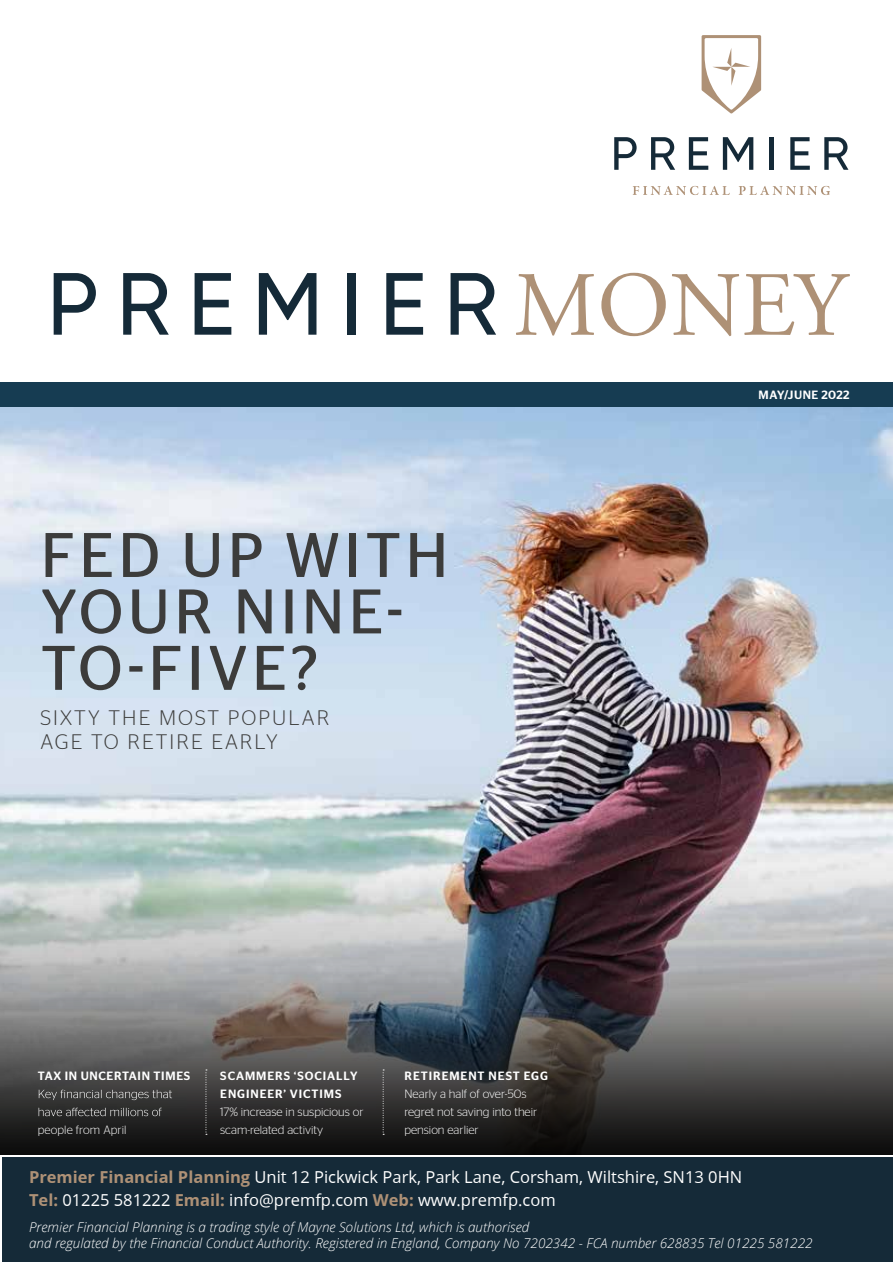
<style>
.page{position:relative;width:893px;height:1263px;background:#fff}
.page>*{position:absolute;margin:0;border:0;box-sizing:border-box;transform-origin:0 0}
.t1{font:62.7px "Stag Sans";letter-spacing:.07em;color:#3c3c3b}
.t2{font:300 21px/24px "Stag Sans";letter-spacing:.1em;color:#3c3c3b}
.t3{font:16.5px/22.5px "Open Sans";color:#fff}
.t4{font:italic 300 13.5px/16.5px "Open Sans";color:#fff}
.t5{font:300 12px/18px "Stag Sans";color:#fff}
.t6{font:500 12px/18px "Stag Sans";letter-spacing:.08em;color:#fff}
.t7{font:500 12px "Stag Sans";letter-spacing:.06em;color:#fff}
.t8{font:500 12px "Stag Sans";letter-spacing:.04em;color:#fff}
.s1{font-weight:700;color:#ae9176}
</style>
<div class="page">
<img style="left:0;top:406px;width:893px;height:398px">
<img style="left:0;top:804px;width:893px;height:350px">
<svg style="left:39px;top:1090px;width:133px;height:10px"></svg>
<svg style="left:39px;top:1108px;width:123px;height:8px"></svg>
<svg style="left:206px;top:1069px;width:1px;height:66px"></svg>
<svg style="left:383px;top:1069px;width:1px;height:66px"></svg>
<svg style="left:42px;top:589px;width:359px;height:45px;background:#9ba9b7"></svg>
<svg style="left:43px;top:645px;width:273px;height:45px;background:#a5b1bc"></svg>
<div style="left:0;top:382px;width:893px;height:24px;background:#163c52"></div>
<svg style="left:702px;top:35px;width:59px;height:79px"></svg>
<svg style="left:633px;top:186px;width:97px;height:9px"></svg>
<svg style="left:739px;top:186px;width:91px;height:9px"></svg>
<svg style="left:614px;top:137px;width:23px;height:33px"></svg>
<svg style="left:651px;top:137px;width:24px;height:33px"></svg>
<svg style="left:689px;top:137px;width:19px;height:33px"></svg>
<svg style="left:723px;top:137px;width:30px;height:33px"></svg>
<hr style="left:770px;top:137px;width:4px;height:33px;background:#152a38">
<svg style="left:790px;top:137px;width:20px;height:33px"></svg>
<svg style="left:824px;top:137px;width:24px;height:33px"></svg>
<svg style="left:54px;top:273px;width:42px;height:62px"></svg>
<svg style="left:123px;top:273px;width:46px;height:62px"></svg>
<svg style="left:195px;top:273px;width:36px;height:62px"></svg>
<svg style="left:259px;top:273px;width:57px;height:62px"></svg>
<div style="left:347px;top:273px;width:8px;height:62px;background:#152a38"></div>
<svg style="left:386px;top:273px;width:37px;height:62px"></svg>
<svg style="left:451px;top:273px;width:45px;height:62px"></svg>
<div style="left:2px;top:1157px;width:891px;height:104px;background:#152a38"></div>
<svg style="left:516px;top:274px;width:78px;height:62px"></svg>
<svg style="left:601px;top:273px;width:65px;height:63px"></svg>
<svg style="left:672px;top:274px;width:178px;height:62px"></svg>
<h1 class="t1" style="left:41px;top:520px;width:409px">FED UP WITH</h1>
<h2 class="t2" style="left:40px;top:705px;width:290px">SIXTY THE MOST POPULAR<br>AGE TO RETIRE EARLY</h2>
<p class="t7" style="left:38px;top:1069px;width:154px">TAX IN UNCERTAIN TIMES</p>
<p class="t5" style="left:38px;top:1121px;width:90px">people from April</p>
<p class="t6" style="left:220px;top:1067px;width:139px">SCAMMERS ‘SOCIALLY<br>ENGINEER’ VICTIMS</p>
<p class="t5" style="left:220px;top:1103px;width:145px">17% increase in suspicious or scam-related activity</p>
<p class="t6" style="left:405px;top:1067px;width:145px">RETIREMENT NEST EGG</p>
<p class="t5" style="left:404px;top:1085px;width:134px">Nearly a half of over-50s regret not saving into their pension earlier</p>
<p class="t8" style="left:759px;top:388px;width:93px">MAY/JUNE 2022</p>
<p class="t3" style="left:29px;top:1166px;width:715px"><span class="s1">Premier Financial Planning</span> Unit 12 Pickwick Park, Park Lane, Corsham, Wiltshire, SN13 0HN<br><span class="s1">Tel:</span> 01225 581222 <span class="s1">Email:</span> info@premfp.com <span class="s1">Web:</span> www.premfp.com</p>
<p class="t4" style="left:29px;top:1218px;width:785px">Premier Financial Planning is a trading style of Mayne Solutions Ltd, which is authorised<br>and regulated by the Financial Conduct Authority. Registered in England, Company No 7202342 - FCA number 628835 Tel 01225 581222</p>
</div>
